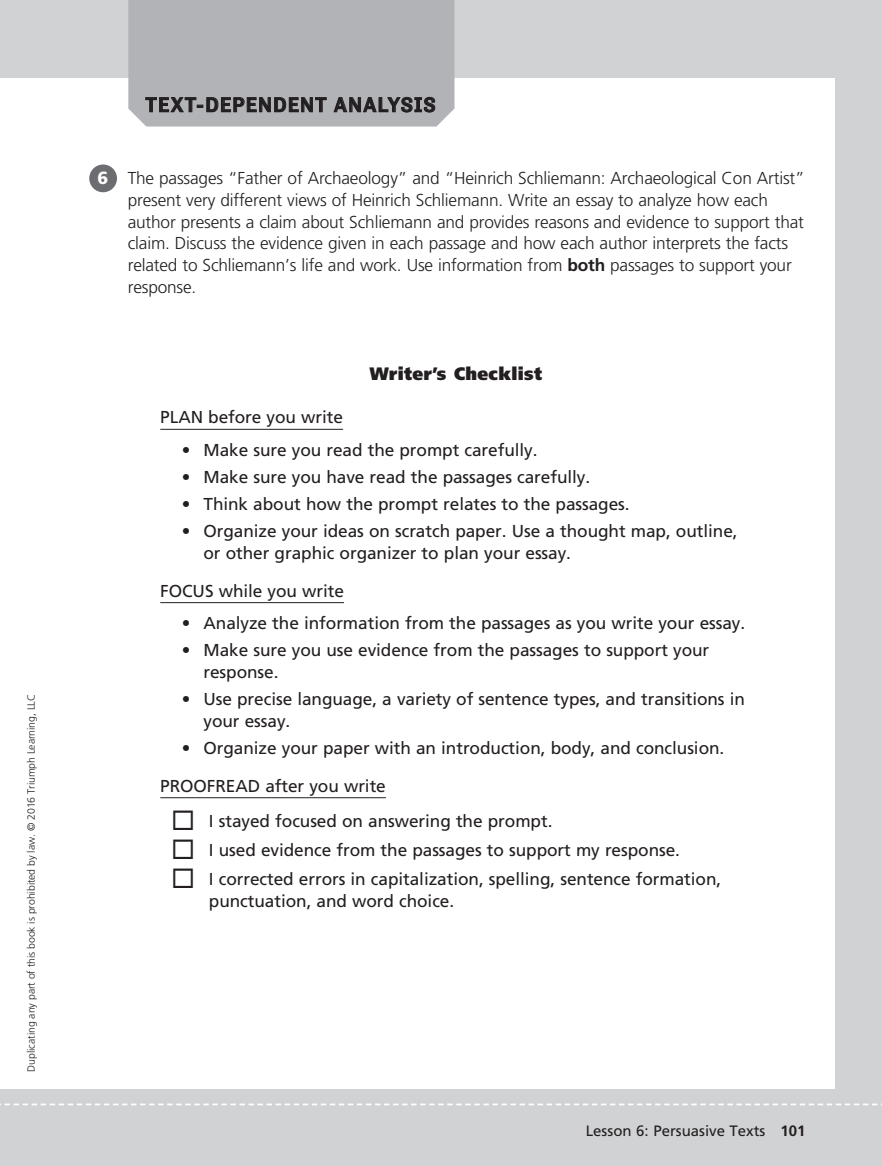
<style>
.page{position:relative;width:882px;height:1166px;background:#fff}
.page>*{position:absolute;margin:0;border:0;box-sizing:border-box;transform-origin:0 0}
.t1{font:500 21px "Tenso";letter-spacing:.055em;color:#231f20}
.t2{font:900 18px "Frutiger LT Std";letter-spacing:.02em;color:#231f20;scale:.95 1}
.t3{font:900 17.7px "Frutiger LT Std";color:#fff}
.t4{font:17.25px/21.8px "Frutiger LT Std";letter-spacing:-.005em;color:#231f20}
.t5{font:300 17.25px/21.8px "Frutiger LT Std";letter-spacing:-.01em;color:#231f20}
.t6{font:15px "Frutiger LT Std";color:#231f20}
.t7{font:300 10.5px "Frutiger LT Std";letter-spacing:-.005em;color:#231f20}
.s1{font-weight:700}
</style>
<div class="page">
<div style="left:836px;top:0;width:46px;height:1166px;background:#d1d2d4"></div>
<div style="left:0;top:1088px;width:882px;height:78px;background:#d1d2d4"></div>
<svg style="left:0;top:1103px;width:882px;height:2px"></svg>
<div style="left:89px;top:164px;width:28px;height:28px;background:#6c6d70;border-radius:50%"></div>
<hr style="left:160px;top:429px;width:183px;height:1px;background:#231f20">
<hr style="left:160px;top:602px;width:184px;height:1px;background:#231f20">
<hr style="left:160px;top:797px;width:226px;height:1px;background:#231f20">
<div style="left:0;top:0;width:882px;height:77px;background:#d1d2d4"></div>
<div style="left:128px;top:0;width:327px;height:126px;background:#b2b3b7"></div>
<svg style="left:145px;top:97px;width:182px;height:15px;background:#848386"></svg>
<svg style="left:333px;top:97px;width:103px;height:16px;background:#848487"></svg>
<p class="t7" style="left:25px;top:1071px;width:379px;rotate:-90deg">Duplicating any part of this book is prohibited by law. © 2016 Triumph Learning, LLC</p>
<p class="t1" style="left:145px;top:93px;width:292px">TEXT-DEPENDENT ANALYSIS</p>
<p class="t3" style="left:97px;top:167px;width:13px">62</p>
<p class="t5" style="left:128px;top:167px;width:678px">The passages “Father of Archaeology” and “Heinrich Schliemann: Archaeological Con Artist” present very different views of Heinrich Schliemann. Write an essay to analyze how each author presents a claim about Schliemann and provides reasons and evidence to support that claim. Discuss the evidence given in each passage and how each author interprets the facts related to Schliemann’s life and work. Use information from <span class="s1">both</span> passages to support your response.</p>
<p class="t2" style="left:370px;top:362px;width:183px">Writer’s Checklist</p>
<p class="t4" style="left:160px;top:406px;width:184px">PLAN before you write</p>
<p class="t4" style="left:182px;top:439px;width:354px">• Make sure you read the prompt carefully.</p>
<p class="t4" style="left:182px;top:466px;width:407px">• Make sure you have read the passages carefully.</p>
<p class="t4" style="left:182px;top:493px;width:446px">• Think about how the prompt relates to the passages.</p>
<p class="t4" style="left:204px;top:520px;width:536px;text-indent:-22px">• Organize your ideas on scratch paper. Use a thought map, outline, or other graphic organizer to plan your essay.</p>
<p class="t4" style="left:160px;top:580px;width:185px">FOCUS while you write</p>
<p class="t4" style="left:182px;top:612px;width:562px">• Analyze the information from the passages as you write your essay.</p>
<p class="t4" style="left:204px;top:639px;width:507px;text-indent:-22px">• Make sure you use evidence from the passages to support your response.</p>
<p class="t4" style="left:204px;top:688px;width:543px;text-indent:-22px">• Use precise language, a variety of sentence types, and transitions in your essay.</p>
<p class="t4" style="left:160px;top:729px;width:563px;line-height:37.5px;text-indent:22px">• Organize your paper with an introduction, body, and conclusion.<br>PROOFREAD after you write</p>
<p class="t4" style="left:171px;top:809px;width:380px">◻ I stayed focused on answering the prompt.</p>
<p class="t4" style="left:171px;top:839px;width:508px">◻ I used evidence from the passages to support my response.</p>
<p class="t4" style="left:209px;top:868px;width:514px;text-indent:-38px">◻ I corrected errors in capitalization, spelling, sentence formation, punctuation, and word choice.</p>
<p class="t6" style="left:586px;top:1121px;width:221px">Lesson 6: Persuasive Texts <span class="s1">101</span></p>
</div>
